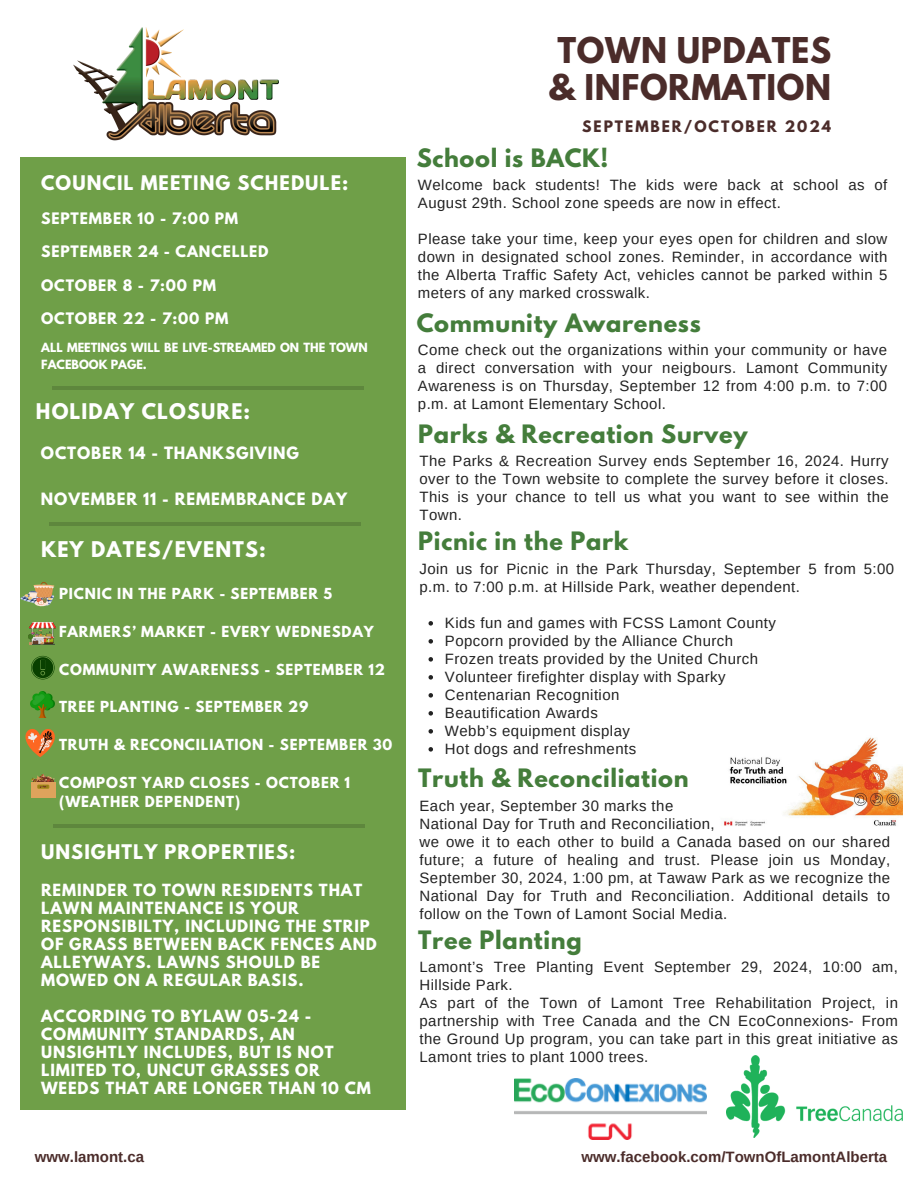
<style>
.page{position:relative;width:918px;height:1188px;background:#fff}
.page>*{position:absolute;margin:0;border:0;box-sizing:border-box;transform-origin:0 0}
.t1{font:700 31.5px/37px "League Spartan";letter-spacing:.02em;color:#4b2c2a}
.t2{font:700 22.5px "League Spartan";letter-spacing:.03em;color:#447d3b}
.t3{font:700 19.2px "League Spartan";letter-spacing:.06em;color:#fff}
.t4{font:700 17.85px "League Spartan";letter-spacing:.06em;color:#fff}
.t5{font:15px/18px "Arimo";letter-spacing:.03em;color:#222}
.t6{font:700 15px "Arimo";color:#4b2c2a}
.t7{font:700 15px "League Spartan";letter-spacing:.06em;color:#fff}
.t8{font:700 14.85px/18px "League Spartan";letter-spacing:.06em;color:#fff}
.t9{font:700 14.1px "League Spartan";letter-spacing:.06em;color:#fff}
.t10{font:700 13.95px "League Spartan";letter-spacing:.14em;color:#4b2c2a}
.t11{font:700 13.5px "League Spartan";letter-spacing:.06em;color:#fff}
.t12{font:700 11.25px/17px "League Spartan";color:#fff}
</style>
<div class="page">
<div style="left:20px;top:157px;width:386px;height:952px;background:#6f9f48"></div>
<img style="left:73px;top:27px;width:206px;height:114px">
<hr style="left:52px;top:386px;width:311px;height:4px;background:#5e873d">
<hr style="left:49px;top:522px;width:311px;height:4px;background:#5e873d">
<svg style="left:21px;top:582px;width:33px;height:24px"></svg>
<img style="left:28px;top:623px;width:27px;height:21px">
<hr style="left:54px;top:824px;width:311px;height:4px;background:#5e873d">
<img style="left:724px;top:737px;width:178px;height:89px">
<img style="left:515px;top:1079px;width:191px;height:61px">
<img style="left:727px;top:1055px;width:175px;height:82px">
<svg style="left:31px;top:656px;width:24px;height:23px"></svg>
<img style="left:31px;top:692px;width:23px;height:26px">
<svg style="left:25px;top:729px;width:30px;height:28px"></svg>
<div style="left:32px;top:782px;width:22px;height:14px;background:#dea35c"></div>
<hr style="left:31px;top:786px;width:24px;height:3px;background:#dea35c">
<hr style="left:31px;top:790px;width:24px;height:3px;background:#dea35c">
<hr style="left:31px;top:794px;width:24px;height:3px;background:#dea35c">
<svg style="left:37px;top:785px;width:12px;height:4px"></svg>
<svg style="left:31px;top:774px;width:24px;height:14px"></svg>
<svg style="left:429px;top:621px;width:4px;height:5px"></svg>
<svg style="left:429px;top:639px;width:4px;height:5px"></svg>
<svg style="left:429px;top:657px;width:4px;height:5px"></svg>
<svg style="left:429px;top:675px;width:4px;height:5px"></svg>
<svg style="left:429px;top:693px;width:4px;height:5px"></svg>
<svg style="left:429px;top:711px;width:4px;height:5px"></svg>
<svg style="left:429px;top:729px;width:4px;height:5px"></svg>
<svg style="left:429px;top:747px;width:4px;height:5px"></svg>
<p class="t1" style="left:549px;top:35px;width:284px">TOWN UPDATES &amp; INFORMATION</p>
<p class="t10" style="left:582px;top:120px;width:250px">SEPTEMBER/OCTOBER 2024</p>
<p class="t4" style="left:41px;top:174px;width:309px">COUNCIL MEETING SCHEDULE:</p>
<h3 class="t9" style="left:41px;top:211px;width:199px">SEPTEMBER 10 - 7:00 PM</h3>
<h4 class="t9" style="left:41px;top:245px;width:229px">SEPTEMBER 24 - CANCELLED</h4>
<h4 class="t9" style="left:41px;top:278px;width:177px">OCTOBER 8 - 7:00 PM</h4>
<h2 class="t9" style="left:41px;top:311px;width:189px">OCTOBER 22 - 7:00 PM</h2>
<h6 class="t12" style="left:41px;top:341px;width:328px">ALL MEETINGS WILL BE LIVE-STREAMED ON THE TOWN<br>FACEBOOK PAGE.</h6>
<h4 class="t3" style="left:36px;top:401px;width:216px">HOLIDAY CLOSURE:</h4>
<p class="t7" style="left:41px;top:445px;width:260px">OCTOBER 14 - THANKSGIVING</p>
<p class="t7" style="left:41px;top:492px;width:308px">NOVEMBER 11 - REMEMBRANCE DAY</p>
<p class="t3" style="left:41px;top:540px;width:226px">KEY DATES/EVENTS:</p>
<h3 class="t11" style="left:59px;top:587px;width:274px">PICNIC IN THE PARK - SEPTEMBER 5</h3>
<h4 class="t11" style="left:59px;top:625px;width:316px">FARMERS’ MARKET - EVERY WEDNESDAY</h4>
<h4 class="t11" style="left:59px;top:663px;width:328px">COMMUNITY AWARENESS - SEPTEMBER 12</h4>
<h4 class="t11" style="left:59px;top:700px;width:251px">TREE PLANTING - SEPTEMBER 29</h4>
<p class="t11" style="left:59px;top:738px;width:335px">TRUTH &amp; RECONCILIATION - SEPTEMBER 30</p>
<h3 class="t11" style="left:59px;top:776px;width:293px">COMPOST YARD CLOSES - OCTOBER 1</h3>
<h4 class="t11" style="left:59px;top:795px;width:183px">(WEATHER DEPENDENT)</h4>
<p class="t4" style="left:41px;top:842px;width:256px">UNSIGHTLY PROPERTIES:</p>
<p class="t8" style="left:41px;top:883px;width:337px">REMINDER TO TOWN RESIDENTS THAT<br>LAWN MAINTENANCE IS YOUR<br>RESPONSIBILTY, INCLUDING THE STRIP<br>OF GRASS BETWEEN BACK FENCES AND<br>ALLEYWAYS. LAWNS SHOULD BE<br>MOWED ON A REGULAR BASIS.</p>
<p class="t8" style="left:41px;top:1009px;width:331px">ACCORDING TO BYLAW 05-24 -<br>COMMUNITY STANDARDS, AN<br>UNSIGHTLY INCLUDES, BUT IS NOT<br>LIMITED TO, UNCUT GRASSES OR<br>WEEDS THAT ARE LONGER THAN 10 CM</p>
<h6 class="t2" style="left:417px;top:147px;width:193px">School is BACK!</h6>
<h6 class="t5" style="left:418px;top:176px;width:471px">Welcome back students! The kids were back at school as of<br>August 29th. School zone speeds are now in effect.</h6>
<h2 class="t5" style="left:418px;top:230px;width:471px;text-align:justify">Please take your time, keep your eyes open for children and slow down in designated school zones. Reminder, in accordance with the Alberta Traffic Safety Act, vehicles cannot be parked within 5 meters of any marked crosswalk.</h2>
<p class="t2" style="left:417px;top:312px;width:286px">Community Awareness</p>
<p class="t5" style="left:418px;top:341px;width:471px;text-align:justify">Come check out the organizations within your community or have a direct conversation with your neigbours. Lamont Community Awareness is on Thursday, September 12 from 4:00 p.m. to 7:00 p.m. at Lamont Elementary School.</p>
<p class="t2" style="left:418px;top:423px;width:331px">Parks &amp; Recreation Survey</p>
<p class="t5" style="left:420px;top:452px;width:471px;text-align:justify">The Parks &amp; Recreation Survey ends September 16, 2024. Hurry over to the Town website to complete the survey before it closes.<br>This is your chance to tell us what you want to see within the Town.</p>
<p class="t2" style="left:418px;top:530px;width:212px">Picnic in the Park</p>
<p class="t5" style="left:420px;top:560px;width:476px">Join us for Picnic in the Park Thursday, September 5 from 5:00 p.m. to 7:00 p.m. at Hillside Park, weather dependent.</p>
<p class="t5" style="left:445px;top:614px;width:333px">Kids fun and games with FCSS Lamont County</p>
<p class="t5" style="left:445px;top:632px;width:290px">Popcorn provided by the Alliance Church</p>
<p class="t5" style="left:445px;top:650px;width:315px">Frozen treats provided by the United Church</p>
<p class="t5" style="left:445px;top:668px;width:282px">Volunteer firefighter display with Sparky</p>
<h3 class="t5" style="left:445px;top:686px;width:176px">Centenarian Recognition</h3>
<p class="t5" style="left:445px;top:704px;width:154px">Beautification Awards</p>
<p class="t5" style="left:445px;top:722px;width:186px">Webb’s equipment display</p>
<p class="t5" style="left:445px;top:740px;width:193px">Hot dogs and refreshments</p>
<h6 class="t2" style="left:418px;top:767px;width:272px">Truth &amp; Reconciliation</h6>
<h2 class="t5" style="left:420px;top:796px;width:472px">Each year, September 30 marks the<br>National Day for Truth and Reconciliation,<br>we owe it to each other to build a Canada based on our shared future; a future of healing and trust. Please join us Monday, September 30, 2024, 1:00 pm, at Tawaw Park as we recognize the National Day for Truth and Reconciliation. Additional details to follow on the Town of Lamont Social Media.</h2>
<p class="t2" style="left:418px;top:929px;width:165px">Tree Planting</p>
<p class="t5" style="left:420px;top:958px;width:480px">Lamont’s Tree Planting Event September 29, 2024, 10:00 am, Hillside Park.<br>As part of the Town of Lamont Tree Rehabilitation Project, in partnership with Tree Canada and the CN EcoConnexions- From the Ground Up program, you can take part in this great initiative as Lamont tries to plant 1000 trees.</p>
<h2 class="t6" style="left:35px;top:1149px;width:111px">www.lamont.ca</h2>
<h2 class="t6" style="left:581px;top:1149px;width:307px">www.facebook.com/TownOfLamontAlberta</h2>
</div>
